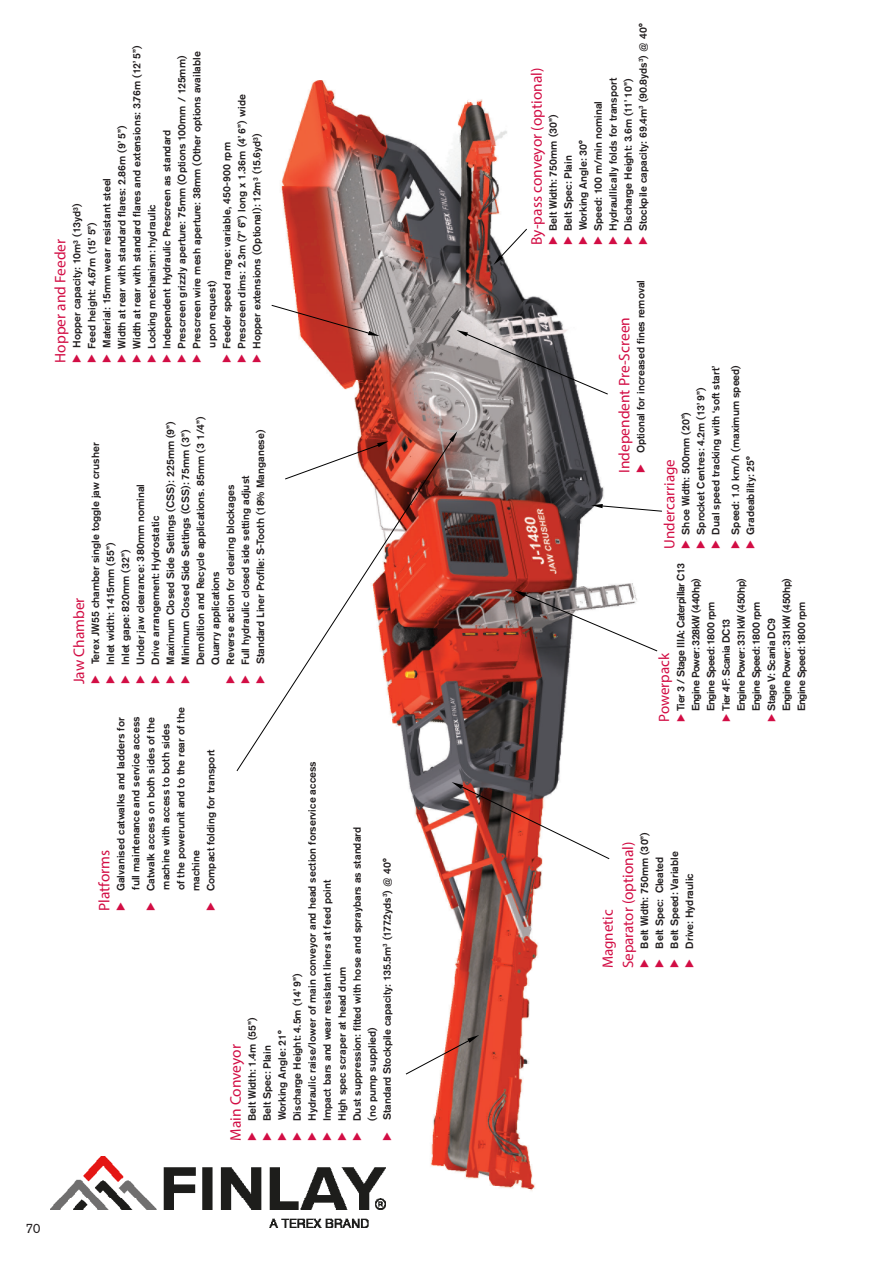
<style>
.page{position:relative;width:893px;height:1263px;background:#fff}
.page>*{position:absolute;margin:0;border:0;box-sizing:border-box;transform-origin:0 0}
.t1{font:15.45px "Myriad Pro";color:#d20d44}
.t2{font:15px "Myriad Pro";color:#d20d44}
.t3{font:13.5px "Akzidenz Grotesk Pro";color:#231f20}
.t4{font:500 10.5px "Akzidenz Grotesk Pro";color:#231f20}
.t5{font:500 10.5px "Akzidenz Grotesk Pro";letter-spacing:-.04em;color:#231f20}
.s1{color:#d20d44}
.s2{font-size:15px}
</style>
<div class="page">
<img style="left:280px;top:80px;width:382px;height:1128px">
<svg style="left:514px;top:590px;width:143px;height:61px"></svg>
<svg style="left:591px;top:504px;width:71px;height:7px"></svg>
<svg style="left:457px;top:330px;width:151px;height:64px"></svg>
<svg style="left:493px;top:229px;width:34px;height:38px"></svg>
<svg style="left:271px;top:305px;width:109px;height:31px"></svg>
<svg style="left:237px;top:438px;width:216px;height:333px"></svg>
<svg style="left:447px;top:430px;width:10px;height:12px"></svg>
<svg style="left:452px;top:782px;width:157px;height:77px"></svg>
<svg style="left:406px;top:1031px;width:73px;height:43px"></svg>
<img style="left:51px;top:1157px;width:334px;height:70px">
<p class="t4" style="left:130px;top:363px;width:318px;rotate:-90deg"><span class="s1">◆</span> Width at rear with standard flares and extensions: 3.76m (12’ 5”)</p>
<p class="t4" style="left:175px;top:363px;width:308px;rotate:-90deg"><span class="s1">◆</span> Prescreen grizzly aperture: 75mm (Options 100mm / 125mm)</p>
<p class="t4" style="left:190px;top:363px;width:313px;rotate:-90deg"><span class="s1">◆</span> Prescreen wire mesh aperture: 38mm (Other options available</p>
<p class="t4" style="left:235px;top:363px;width:270px;rotate:-90deg"><span class="s1">◆</span> Prescreen dims: 2.3m (7’ 6”) long x 1.36m (4’ 6”) wide</p>
<p class="t4" style="left:115px;top:363px;width:239px;rotate:-90deg"><span class="s1">◆</span> Width at rear with standard flares: 2.86m (9’ 5”)</p>
<p class="t4" style="left:160px;top:363px;width:234px;rotate:-90deg"><span class="s1">◆</span> Independent Hydraulic Prescreen as standard</p>
<p class="t4" style="left:250px;top:363px;width:231px;rotate:-90deg"><span class="s1">◆</span> Hopper extensions (Optional): 12m³ (15.6yd³)</p>
<p class="t4" style="left:220px;top:363px;width:222px;rotate:-90deg"><span class="s1">◆</span> Feeder speed range: variable, 450-900 rpm</p>
<p class="t4" style="left:100px;top:363px;width:186px;rotate:-90deg"><span class="s1">◆</span> Material: 15mm wear resistant steel</p>
<p class="t4" style="left:70px;top:363px;width:160px;rotate:-90deg"><span class="s1">◆</span> Hopper capacity: 10m³ (13yd³)</p>
<p class="t4" style="left:145px;top:363px;width:160px;rotate:-90deg"><span class="s1">◆</span> Locking mechanism: hydraulic</p>
<p class="t4" style="left:85px;top:363px;width:142px;rotate:-90deg"><span class="s1">◆</span> Feed height: 4.67m (15’ 5”)</p>
<p class="t1" style="left:51px;top:363px;width:125px;rotate:-90deg">Hopper and Feeder</p>
<p class="t4" style="left:205px;top:347px;width:69px;rotate:-90deg">upon request)</p>
<p class="t4" style="left:194px;top:665px;width:250px;rotate:-90deg">Demolition and Recycle applications. 85mm (3 1/4”)</p>
<p class="t4" style="left:164px;top:684px;width:264px;rotate:-90deg"><span class="s1">◆</span> Maximum Closed Side Settings (CSS): 225mm (9”)</p>
<p class="t4" style="left:179px;top:684px;width:256px;rotate:-90deg"><span class="s1">◆</span> Minimum Closed Side Settings (CSS): 75mm (3”)</p>
<p class="t4" style="left:254px;top:684px;width:256px;rotate:-90deg"><span class="s1">◆</span> Standard Liner Profile: S-Tooth (18% Manganese)</p>
<p class="t4" style="left:89px;top:684px;width:243px;rotate:-90deg"><span class="s1">◆</span> Terex JW55 chamber single toggle jaw crusher</p>
<p class="t4" style="left:224px;top:684px;width:201px;rotate:-90deg"><span class="s1">◆</span> Reverse action for clearing blockages</p>
<p class="t4" style="left:239px;top:684px;width:210px;rotate:-90deg"><span class="s1">◆</span> Full hydraulic closed side setting adjust</p>
<p class="t4" style="left:134px;top:684px;width:202px;rotate:-90deg"><span class="s1">◆</span> Under jaw clearance: 380mm nominal</p>
<p class="t4" style="left:149px;top:684px;width:170px;rotate:-90deg"><span class="s1">◆</span> Drive arrangement: Hydrostatic</p>
<p class="t4" style="left:104px;top:684px;width:143px;rotate:-90deg"><span class="s1">◆</span> Inlet width: 1415mm (55”)</p>
<p class="t4" style="left:119px;top:684px;width:136px;rotate:-90deg"><span class="s1">◆</span> Inlet gape: 820mm (32”)</p>
<p class="t4" style="left:209px;top:664px;width:95px;rotate:-90deg">Quarry applications</p>
<p class="t1" style="left:70px;top:684px;width:88px;rotate:-90deg">Jaw Chamber</p>
<p class="t4" style="left:174px;top:890px;width:184px;rotate:-90deg">of the powerunit and to the rear of the</p>
<p class="t4" style="left:114px;top:911px;width:195px;rotate:-90deg"><span class="s1">◆</span> Galvanised catwalks and ladders for</p>
<p class="t4" style="left:129px;top:890px;width:175px;rotate:-90deg">full maintenance and service access</p>
<p class="t4" style="left:144px;top:911px;width:195px;rotate:-90deg"><span class="s1">◆</span> Catwalk access on both sides of the</p>
<p class="t4" style="left:159px;top:890px;width:167px;rotate:-90deg">machine with access to both sides</p>
<p class="t4" style="left:204px;top:911px;width:163px;rotate:-90deg"><span class="s1">◆</span> Compact folding for transport</p>
<p class="t1" style="left:95px;top:911px;width:62px;rotate:-90deg">Platforms</p>
<p class="t4" style="left:189px;top:891px;width:42px;rotate:-90deg">machine</p>
<p class="t4" style="left:305px;top:1141px;width:381px;rotate:-90deg"><span class="s1">◆</span> Hydraulic raise/lower of main conveyor and head section forservice access</p>
<p class="t4" style="left:350px;top:1141px;width:315px;rotate:-90deg"><span class="s1">◆</span> Dust suppression: fitted with hose and spraybars as standard</p>
<p class="t4" style="left:380px;top:1141px;width:284px;rotate:-90deg"><span class="s1">◆</span> Standard Stockpile capacity: 135.5m<sup>3</sup> (177.2yds<sup>3</sup>) @ 40°</p>
<p class="t4" style="left:320px;top:1141px;width:262px;rotate:-90deg"><span class="s1">◆</span> Impact bars and wear resistant liners at feed point</p>
<p class="t4" style="left:335px;top:1141px;width:176px;rotate:-90deg"><span class="s1">◆</span> High spec scraper at head drum</p>
<p class="t4" style="left:290px;top:1141px;width:168px;rotate:-90deg"><span class="s1">◆</span> Discharge Height: 4.5m (14’ 9”)</p>
<p class="t4" style="left:245px;top:1141px;width:125px;rotate:-90deg"><span class="s1">◆</span> Belt Width: 1.4m (55”)</p>
<p class="t4" style="left:365px;top:1121px;width:95px;rotate:-90deg">(no pump supplied)</p>
<p class="t4" style="left:275px;top:1141px;width:112px;rotate:-90deg"><span class="s1">◆</span> Working Angle: 21°</p>
<p class="t1" style="left:226px;top:1141px;width:98px;rotate:-90deg">Main Conveyor</p>
<p class="t4" style="left:260px;top:1141px;width:97px;rotate:-90deg"><span class="s1">◆</span> Belt Spec: Plain</p>
<p class="t3" style="left:26px;top:1219px;width:17px">70</p>
<p class="t4" style="left:636px;top:245px;width:223px;rotate:-90deg"><span class="s1">◆</span> Stockpile capacity: 69.4m<sup>3</sup> (90.8yds<sup>3</sup>) @ 40°</p>
<p class="t1" style="left:527px;top:245px;width:178px;rotate:-90deg">By-pass conveyor (optional)</p>
<p class="t4" style="left:606px;top:245px;width:169px;rotate:-90deg"><span class="s1">◆</span> Hydraullically folds for transport</p>
<p class="t4" style="left:621px;top:245px;width:167px;rotate:-90deg"><span class="s1">◆</span> Discharge Height: 3.6m (11’ 10”)</p>
<p class="t4" style="left:591px;top:245px;width:145px;rotate:-90deg"><span class="s1">◆</span> Speed: 100 m/min nominal</p>
<p class="t4" style="left:546px;top:245px;width:132px;rotate:-90deg"><span class="s1">◆</span> Belt Width: 750mm (30”)</p>
<p class="t4" style="left:576px;top:245px;width:106px;rotate:-90deg"><span class="s1">◆</span> Working Angle: 30°</p>
<p class="t4" style="left:561px;top:245px;width:91px;rotate:-90deg"><span class="s1">◆</span> Belt Spec: Plain</p>
<p class="t4" style="left:634px;top:473px;width:195px;rotate:-90deg"><span class="s1">◆</span> Optional for increased fines removal</p>
<p class="t1" style="left:615px;top:473px;width:157px;rotate:-90deg">Independent Pre-Screen</p>
<p class="t4" style="left:709px;top:549px;width:184px;rotate:-90deg"><span class="s1">◆</span> Dual speed tracking with ‘soft start’</p>
<p class="t4" style="left:729px;top:549px;width:185px;rotate:-90deg"><span class="s1">◆</span> Speed: 1.0 km/h (maximum speed)</p>
<p class="t4" style="left:694px;top:549px;width:163px;rotate:-90deg"><span class="s1">◆</span> Sprocket Centres: 4.2m (13’ 9”)</p>
<p class="t4" style="left:679px;top:549px;width:138px;rotate:-90deg"><span class="s1">◆</span> Shoe Width: 500mm (20”)</p>
<p class="t4" style="left:744px;top:549px;width:94px;rotate:-90deg"><span class="s1">◆</span> Gradeability: 25°</p>
<p class="t2" style="left:660px;top:549px;width:91px;rotate:-90deg">Undercarriage</p>
<p class="t5" style="left:674px;top:722px;width:160px;rotate:-90deg"><span class="s1">◆</span> Tier 3 / Stage IIIA: Caterpillar C13</p>
<p class="t5" style="left:689px;top:711px;width:135px;rotate:-90deg">Engine Power: 328kW (440hp)</p>
<p class="t5" style="left:734px;top:711px;width:135px;rotate:-90deg">Engine Power: 331kW (450hp)</p>
<p class="t5" style="left:780px;top:711px;width:135px;rotate:-90deg">Engine Power: 331kW (450hp)</p>
<p class="t5" style="left:704px;top:711px;width:111px;rotate:-90deg">Engine Speed: 1800 rpm</p>
<p class="t5" style="left:749px;top:711px;width:111px;rotate:-90deg">Engine Speed: 1800 rpm</p>
<p class="t5" style="left:795px;top:711px;width:111px;rotate:-90deg">Engine Speed: 1800 rpm</p>
<p class="t5" style="left:719px;top:722px;width:105px;rotate:-90deg"><span class="s1">◆</span> Tier 4F: Scania DC13</p>
<p class="t5" style="left:765px;top:722px;width:105px;rotate:-90deg"><span class="s1">◆</span> Stage V: Scania DC9</p>
<p class="t2" style="left:655px;top:722px;width:70px;rotate:-90deg">Powerpack</p>
<p class="t1" style="left:618px;top:968px;width:128px;rotate:-90deg"><span class="s2">Separator</span> (optional)</p>
<p class="t4" style="left:638px;top:968px;width:138px;rotate:-90deg"><span class="s1">◆</span> Belt Width: 750mm (30”)</p>
<p class="t4" style="left:653px;top:968px;width:113px;rotate:-90deg"><span class="s1">◆</span> Belt Spec: Cleated</p>
<p class="t4" style="left:668px;top:968px;width:118px;rotate:-90deg"><span class="s1">◆</span> Belt Speed: Variable</p>
<p class="t4" style="left:683px;top:968px;width:97px;rotate:-90deg"><span class="s1">◆</span> Drive: Hydraulic</p>
<p class="t2" style="left:599px;top:968px;width:60px;rotate:-90deg">Magnetic</p>
</div>
